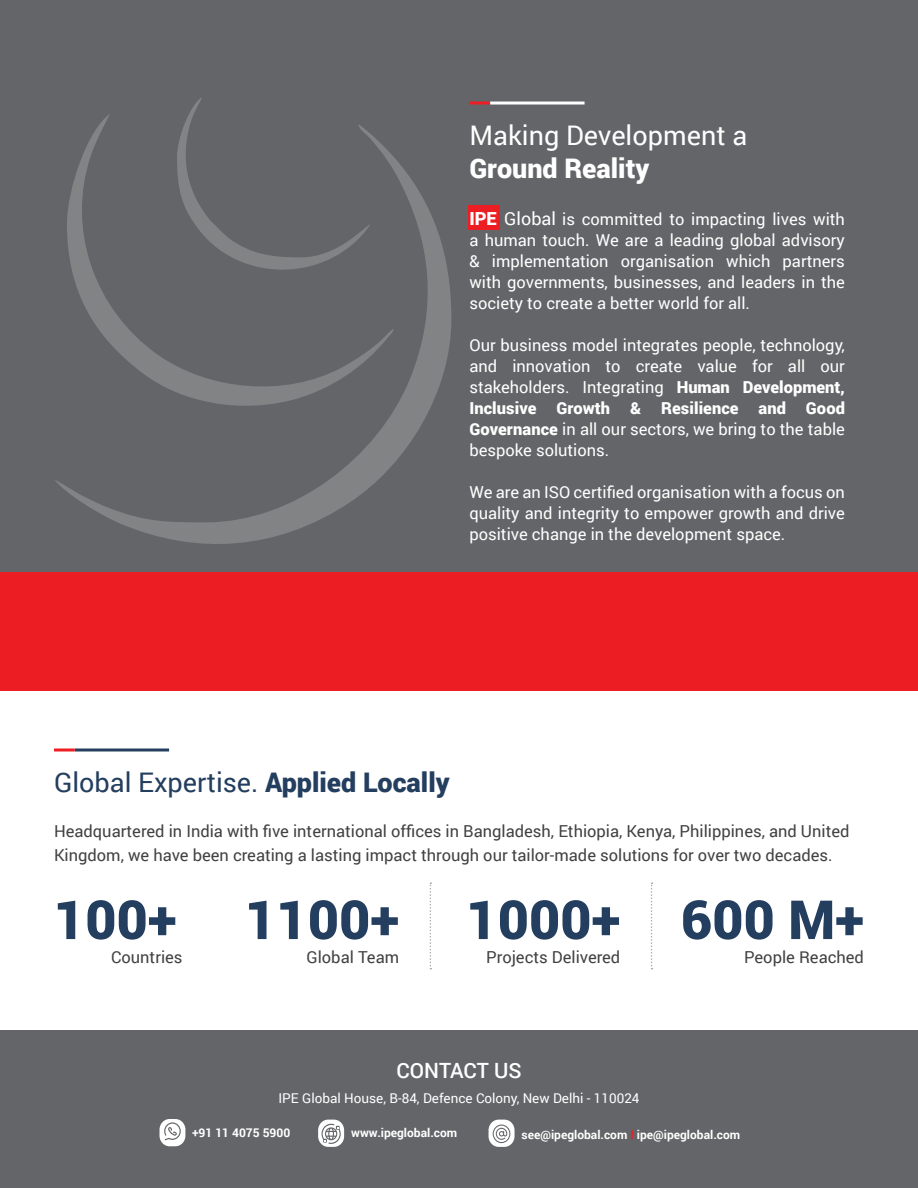
<style>
.page{position:relative;width:918px;height:1188px;background:#fff}
.page>*{position:absolute;margin:0;border:0;box-sizing:border-box;transform-origin:0 0}
.t1{font:900 54px "Roboto";color:#233e5e}
.t2{font:27px "Roboto";color:#233e5e}
.t3{font:27px "Roboto";color:#fff}
.t4{font:900 27px "Roboto";color:#fff}
.t5{font:500 21px "Roboto";color:#fff}
.t6{font:16.5px/21px "Roboto";color:#fff;text-align:justify}
.t7{font:16.5px/24px "Roboto";color:#414042}
.t8{font:13.5px "Roboto";color:#fff}
.t9{font:700 12px "Roboto";color:#fff}
.s1{font-weight:900;font-size:18px}
.s2{font-size:18px}
.s3{font-weight:900}
.s4{color:#ed1d24}
</style>
<div class="page">
<div style="left:0;top:0;width:918px;height:572px;background:#646568"></div>
<hr style="left:469px;top:102px;width:21px;height:3px;background:#ed1d24">
<hr style="left:490px;top:102px;width:95px;height:3px;background:#fff">
<div style="left:0;top:572px;width:918px;height:119px;background:#ed1d24"></div>
<div style="left:0;top:1030px;width:918px;height:158px;background:#646568"></div>
<svg style="left:75px;top:748px;width:94px;height:4px"></svg>
<svg style="left:430px;top:882px;width:1px;height:87px"></svg>
<svg style="left:651px;top:882px;width:2px;height:87px"></svg>
<svg style="left:54px;top:748px;width:21px;height:4px"></svg>
<svg style="left:160px;top:1119px;width:25px;height:27px"></svg>
<svg style="left:318px;top:1120px;width:26px;height:27px"></svg>
<svg style="left:489px;top:1120px;width:26px;height:27px"></svg>
<svg style="left:55px;top:158px;width:396px;height:386px"></svg>
<svg style="left:66px;top:113px;width:328px;height:300px"></svg>
<div style="left:468px;top:205px;width:31px;height:25px;background:#ed1d24"></div>
<h2 class="t3" style="left:469px;top:116px;width:279px">Making Development a</h2>
<h2 class="t4" style="left:469px;top:149px;width:181px">Ground Reality</h2>
<p class="t6" style="left:469px;top:208px;width:377px"><span class="s1">IPE</span> <span class="s2">Global</span> is committed to impacting lives with a human touch. We are a leading global advisory &amp; implementation organisation which partners with governments, businesses, and leaders in the society to create a better world for all.</p>
<p class="t6" style="left:469px;top:334px;width:377px">Our business model integrates people, technology, and innovation to create value for all our stakeholders. Integrating <span class="s3">Human Development, Inclusive Growth &amp; Resilience and Good Governance</span> in all our sectors, we bring to the table bespoke solutions.</p>
<p class="t6" style="left:469px;top:481px;width:377px">We are an ISO certified organisation with a focus on quality and integrity to empower growth and drive positive change in the development space.</p>
<h2 class="t2" style="left:54px;top:763px;width:397px">Global Expertise. <span class="s3">Applied Locally</span></h2>
<p class="t7" style="left:54px;top:818px;width:797px">Headquartered in India with five international offices in Bangladesh, Ethiopia, Kenya, Philippines, and United<br>Kingdom, we have been creating a lasting impact through our tailor-made solutions for over two decades.</p>
<h1 class="t1" style="left:54px;top:882px;width:124px">100+</h1>
<h1 class="t1" style="left:245px;top:882px;width:620px">1100+ 1000+ 600 M+</h1>
<p class="t7" style="left:111px;top:945px;width:73px">Countries</p>
<p class="t7" style="left:307px;top:945px;width:94px">Global Team</p>
<p class="t7" style="left:486px;top:945px;width:136px">Projects Delivered</p>
<p class="t7" style="left:744px;top:945px;width:121px">People Reached</p>
<p class="t5" style="left:396px;top:1056px;width:127px">CONTACT US</p>
<p class="t8" style="left:278px;top:1089px;width:363px">IPE Global House, B-84, Defence Colony, New Delhi - 110024</p>
<p class="t9" style="left:192px;top:1124px;width:100px">+91 11 4075 5900</p>
<p class="t9" style="left:351px;top:1124px;width:107px">www.ipeglobal.com</p>
<p class="t9" style="left:522px;top:1126px;width:220px">see@ipeglobal.com <span class="s4">I</span> ipe@ipeglobal.com</p>
</div>
